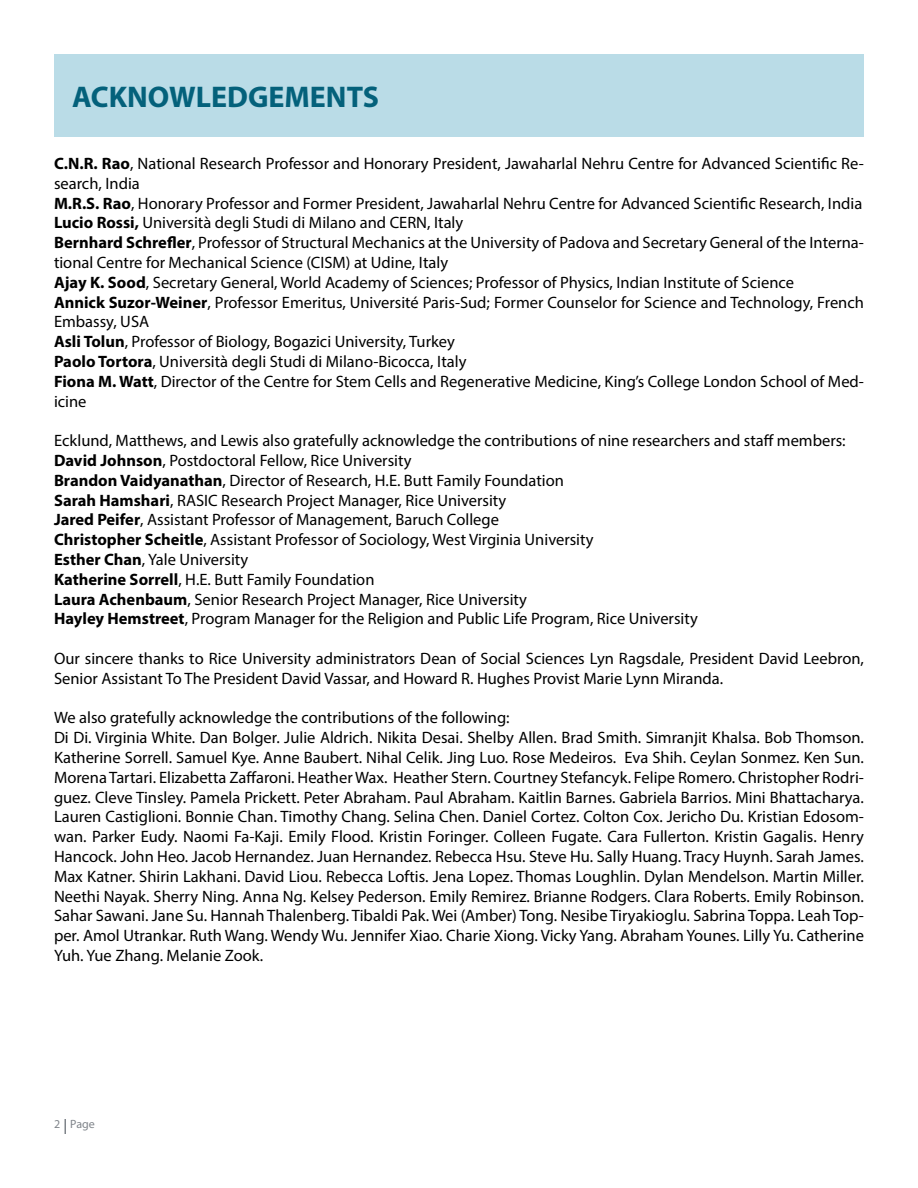
<style>
.page{position:relative;width:918px;height:1188px;background:#fff}
.page>*{position:absolute;margin:0;border:0;box-sizing:border-box;transform-origin:0 0}
.t1{font:700 30px "Myriad Pro";color:#04617b}
.t2{font:16.5px/19.8px "Myriad Pro";color:#000}
.t3{font:12px "Myriad Pro";color:#7f848a}
.s1{font-weight:700}
</style>
<div class="page">
<div style="left:54px;top:54px;width:810px;height:83px;background:#badce7"></div>
<svg style="left:64px;top:1119px;width:2px;height:15px"></svg>
<h1 class="t1" style="left:72px;top:77px;width:309px">ACKNOWLEDGEMENTS</h1>
<p class="t2" style="left:54px;top:153px;width:812px"><span class="s1">C.N.R. Rao</span>, National Research Professor and Honorary President, Jawaharlal Nehru Centre for Advanced Scientific Re&shy;search, India<br><span class="s1">M.R.S. Rao</span>, Honorary Professor and Former President, Jawaharlal Nehru Centre for Advanced Scientific Research, India <span class="s1">Lucio Rossi,</span> Università degli Studi di Milano and CERN, Italy<br><span class="s1">Bernhard Schrefler</span>, Professor of Structural Mechanics at the University of Padova and Secretary General of the Interna&shy;tional Centre for Mechanical Science (CISM) at Udine, Italy<br><span class="s1">Ajay K. Sood</span>, Secretary General, World Academy of Sciences; Professor of Physics, Indian Institute of Science<br><span class="s1">Annick Suzor-Weiner</span>, Professor Emeritus, Université Paris-Sud; Former Counselor for Science and Technology, French Embassy, USA<br><span class="s1">Asli Tolun</span>, Professor of Biology, Bogazici University, Turkey<br><span class="s1">Paolo Tortora</span>, Università degli Studi di Milano-Bicocca, Italy<br><span class="s1">Fiona M. Watt</span>, Director of the Centre for Stem Cells and Regenerative Medicine, King’s College London School of Med&shy;icine</p>
<p class="t2" style="left:54px;top:430px;width:793px">Ecklund, Matthews, and Lewis also gratefully acknowledge the contributions of nine researchers and staff members:<br><span class="s1">David Johnson</span>, Postdoctoral Fellow, Rice University<br><span class="s1">Brandon Vaidyanathan</span>, Director of Research, H.E. Butt Family Foundation<br><span class="s1">Sarah Hamshari</span>, RASIC Research Project Manager, Rice University<br><span class="s1">Jared Peifer</span>, Assistant Professor of Management, Baruch College<br><span class="s1">Christopher Scheitle</span>, Assistant Professor of Sociology, West Virginia University<br><span class="s1">Esther Chan</span>, Yale University<br><span class="s1">Katherine Sorrell</span>, H.E. Butt Family Foundation<br><span class="s1">Laura Achenbaum</span>, Senior Research Project Manager, Rice University<br><span class="s1">Hayley Hemstreet</span>, Program Manager for the Religion and Public Life Program, Rice University</p>
<p class="t2" style="left:54px;top:648px;width:812px">Our sincere thanks to Rice University administrators Dean of Social Sciences Lyn Ragsdale, President David Leebron,<br>Senior Assistant To The President David Vassar, and Howard R. Hughes Provist Marie Lynn Miranda.</p>
<p class="t2" style="left:54px;top:708px;width:812px">We also gratefully acknowledge the contributions of the following:<br>Di Di. Virginia White. Dan Bolger. Julie Aldrich. Nikita Desai. Shelby Allen. Brad Smith. Simranjit Khalsa. Bob Thomson.<br>Katherine Sorrell. Samuel Kye. Anne Baubert. Nihal Celik. Jing Luo. Rose Medeiros. Eva Shih. Ceylan Sonmez. Ken Sun.<br>Morena Tartari. Elizabetta Zaffaroni. Heather Wax. Heather Stern. Courtney Stefancyk. Felipe Romero. Christopher Rodri&shy;guez. Cleve Tinsley. Pamela Prickett. Peter Abraham. Paul Abraham. Kaitlin Barnes. Gabriela Barrios. Mini Bhattacharya.<br>Lauren Castiglioni. Bonnie Chan. Timothy Chang. Selina Chen. Daniel Cortez. Colton Cox. Jericho Du. Kristian Edosom&shy;wan. Parker Eudy. Naomi Fa-Kaji. Emily Flood. Kristin Foringer. Colleen Fugate. Cara Fullerton. Kristin Gagalis. Henry Hancock. John Heo. Jacob Hernandez. Juan Hernandez. Rebecca Hsu. Steve Hu. Sally Huang. Tracy Huynh. Sarah James.<br>Max Katner. Shirin Lakhani. David Liou. Rebecca Loftis. Jena Lopez. Thomas Loughlin. Dylan Mendelson. Martin Miller.<br>Neethi Nayak. Sherry Ning. Anna Ng. Kelsey Pederson. Emily Remirez. Brianne Rodgers. Clara Roberts. Emily Robinson.<br>Sahar Sawani. Jane Su. Hannah Thalenberg. Tibaldi Pak. Wei (Amber) Tong. Nesibe Tiryakioglu. Sabrina Toppa. Leah Top&shy;per. Amol Utrankar. Ruth Wang. Wendy Wu. Jennifer Xiao. Charie Xiong. Vicky Yang. Abraham Younes. Lilly Yu. Catherine Yuh. Yue Zhang. Melanie Zook.</p>
<p class="t3" style="left:54px;top:1117px;width:42px">2 Page</p>
</div>
